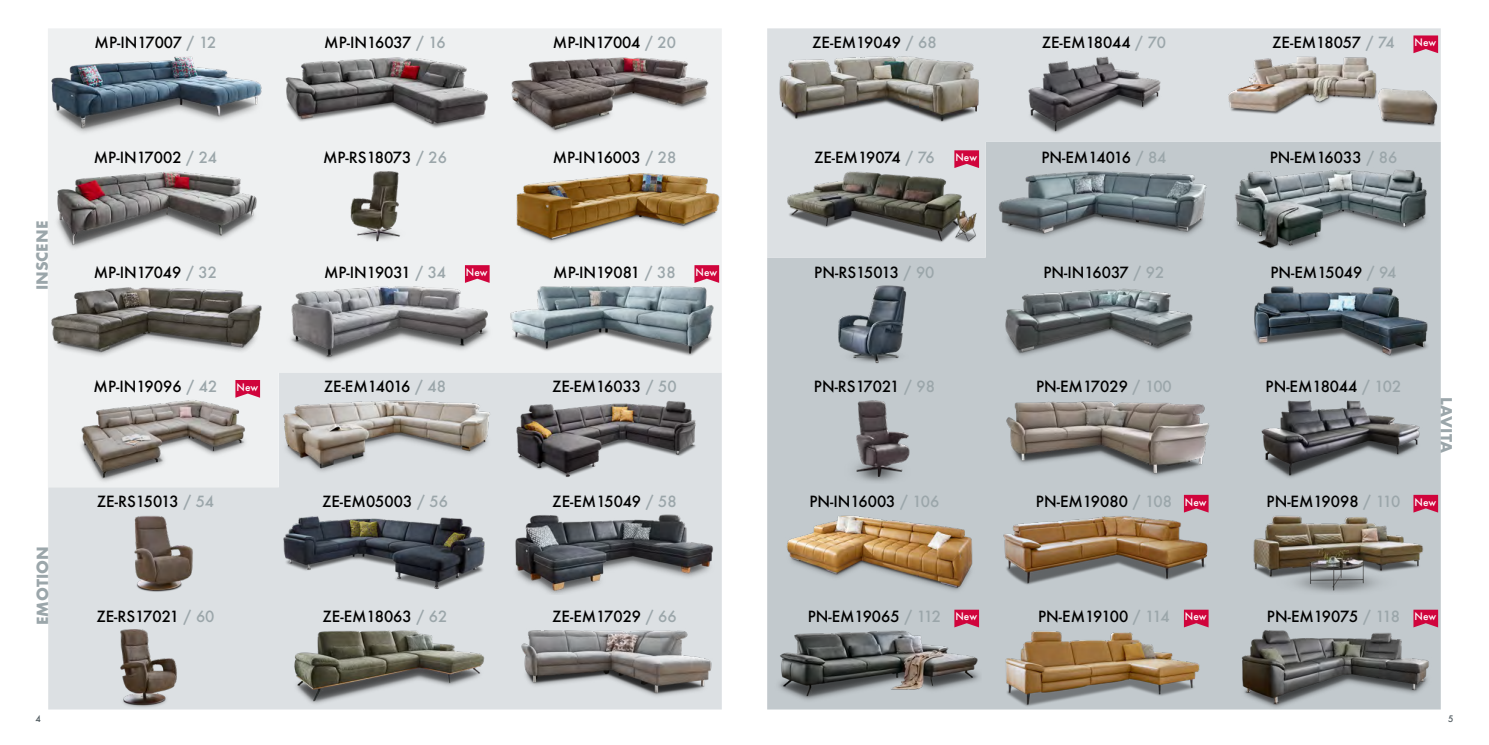
<style>
.page{position:relative;width:1489px;height:745px;background:#fff}
.page>*{position:absolute;margin:0;border:0;box-sizing:border-box;transform-origin:0 0}
.t1{font:500 15px "Futura";color:#000}
.t2{font:700 15px "Futura";color:#9ba6aa}
.t3{font:500 15px "Futura";letter-spacing:-.06em;color:#000}
.t4{font:500 10px "Futura";color:#fff}
.t5{font:500 8.75px "Futura";color:#535d62}
.s1{color:#9ba6aa}
</style>
<div class="page">
<div style="left:767px;top:257px;width:673px;height:452px;background:#c2c9cd"></div>
<div style="left:48px;top:487px;width:673px;height:222px;background:#dce0e3"></div>
<svg style="left:48px;top:28px;width:673px;height:459px;background:#ebedef"></svg>
<svg style="left:767px;top:28px;width:673px;height:229px;background:#d3d8db"></svg>
<img style="left:48px;top:35px;width:215px;height:100px">
<img style="left:278px;top:35px;width:214px;height:100px">
<img style="left:507px;top:35px;width:214px;height:100px">
<img style="left:48px;top:150px;width:215px;height:100px">
<img style="left:305px;top:150px;width:140px;height:99px">
<img style="left:507px;top:150px;width:214px;height:100px">
<img style="left:48px;top:265px;width:215px;height:100px">
<img style="left:278px;top:265px;width:214px;height:100px">
<img style="left:507px;top:265px;width:214px;height:100px">
<img style="left:48px;top:380px;width:215px;height:104px">
<img style="left:278px;top:380px;width:214px;height:99px">
<img style="left:507px;top:380px;width:214px;height:99px">
<img style="left:83px;top:494px;width:180px;height:100px">
<img style="left:278px;top:494px;width:214px;height:100px">
<img style="left:507px;top:494px;width:214px;height:100px">
<img style="left:72px;top:609px;width:166px;height:100px">
<img style="left:286px;top:609px;width:206px;height:100px">
<img style="left:507px;top:609px;width:214px;height:100px">
<img style="left:767px;top:35px;width:214px;height:100px">
<img style="left:1009px;top:35px;width:202px;height:100px">
<img style="left:1226px;top:35px;width:214px;height:100px">
<img style="left:767px;top:150px;width:214px;height:100px">
<img style="left:996px;top:150px;width:215px;height:100px">
<img style="left:1226px;top:150px;width:214px;height:100px">
<img style="left:793px;top:265px;width:162px;height:100px">
<img style="left:996px;top:265px;width:215px;height:100px">
<img style="left:1226px;top:265px;width:214px;height:100px">
<img style="left:793px;top:380px;width:166px;height:103px">
<img style="left:996px;top:380px;width:215px;height:99px">
<img style="left:1245px;top:380px;width:195px;height:99px">
<img style="left:767px;top:494px;width:214px;height:100px">
<img style="left:996px;top:494px;width:215px;height:100px">
<img style="left:1226px;top:494px;width:214px;height:100px">
<img style="left:767px;top:609px;width:214px;height:100px">
<img style="left:996px;top:609px;width:215px;height:100px">
<img style="left:1226px;top:609px;width:214px;height:100px">
<svg style="left:465px;top:265px;width:24px;height:18px"></svg>
<svg style="left:694px;top:265px;width:25px;height:18px"></svg>
<svg style="left:235px;top:380px;width:25px;height:17px"></svg>
<svg style="left:1183px;top:494px;width:25px;height:18px"></svg>
<svg style="left:1413px;top:494px;width:24px;height:18px"></svg>
<svg style="left:954px;top:609px;width:25px;height:18px"></svg>
<svg style="left:1183px;top:609px;width:25px;height:18px"></svg>
<svg style="left:1413px;top:609px;width:24px;height:18px"></svg>
<svg style="left:1413px;top:35px;width:24px;height:18px"></svg>
<svg style="left:954px;top:150px;width:25px;height:18px"></svg>
<p class="t2" style="left:31px;top:290px;width:71px;rotate:-90deg">INSCENE</p>
<p class="t2" style="left:32px;top:625px;width:80px;rotate:-90deg">EMOTION</p>
<p class="t1" style="left:95px;top:32px;width:123px">MP-IN17007 <span class="s1">/ 12</span></p>
<p class="t1" style="left:324px;top:32px;width:123px">MP-IN16037 <span class="s1">/ 16</span></p>
<p class="t1" style="left:553px;top:32px;width:125px">MP-IN17004 <span class="s1">/ 20</span></p>
<p class="t1" style="left:94px;top:147px;width:125px">MP-IN17002 <span class="s1">/ 24</span></p>
<p class="t1" style="left:323px;top:147px;width:125px">MP-RS18073 <span class="s1">/ 26</span></p>
<p class="t1" style="left:552px;top:147px;width:125px">MP-IN16003 <span class="s1">/ 28</span></p>
<p class="t1" style="left:94px;top:261px;width:125px">MP-IN17049 <span class="s1">/ 32</span></p>
<p class="t1" style="left:324px;top:261px;width:123px">MP-IN19031 <span class="s1">/ 34</span></p>
<p class="t1" style="left:553px;top:261px;width:124px">MP-IN19081 <span class="s1">/ 38</span></p>
<p class="t4" style="left:466px;top:265px;width:23px">New</p>
<p class="t4" style="left:695px;top:265px;width:23px">New</p>
<p class="t1" style="left:94px;top:376px;width:125px">MP-IN19096 <span class="s1">/ 42</span></p>
<p class="t1" style="left:324px;top:376px;width:124px">ZE-EM14016 <span class="s1">/ 48</span></p>
<p class="t1" style="left:552px;top:376px;width:126px">ZE-EM16033 <span class="s1">/ 50</span></p>
<p class="t4" style="left:236px;top:380px;width:23px">New</p>
<p class="t1" style="left:97px;top:491px;width:118px">ZE-RS15013 <span class="s1">/ 54</span></p>
<p class="t1" style="left:96px;top:605px;width:120px">ZE-RS17021 <span class="s1">/ 60</span></p>
<p class="t1" style="left:322px;top:491px;width:127px">ZE-EM05003 <span class="s1">/ 56</span></p>
<p class="t1" style="left:552px;top:491px;width:126px">ZE-EM15049 <span class="s1">/ 58</span></p>
<p class="t1" style="left:322px;top:605px;width:126px">ZE-EM18063 <span class="s1">/ 62</span></p>
<p class="t1" style="left:552px;top:605px;width:126px">ZE-EM17029 <span class="s1">/ 66</span></p>
<p class="t1" style="left:812px;top:32px;width:126px">ZE-EM19049 <span class="s1">/ 68</span></p>
<p class="t1" style="left:1041px;top:32px;width:126px">ZE-EM18044 <span class="s1">/ 70</span></p>
<p class="t1" style="left:1272px;top:32px;width:124px">ZE-EM18057 <span class="s1">/ 74</span></p>
<p class="t4" style="left:1414px;top:36px;width:23px">New</p>
<p class="t1" style="left:814px;top:147px;width:122px">ZE-EM19074 <span class="s1">/ 76</span></p>
<p class="t1" style="left:1041px;top:147px;width:126px">PN-EM14016 <span class="s1">/ 84</span></p>
<p class="t1" style="left:1269px;top:147px;width:129px">PN-EM16033 <span class="s1">/ 86</span></p>
<p class="t4" style="left:955px;top:150px;width:23px">New</p>
<p class="t1" style="left:814px;top:261px;width:122px">PN-RS15013 <span class="s1">/ 90</span></p>
<p class="t1" style="left:1043px;top:261px;width:122px">PN-IN16037 <span class="s1">/ 92</span></p>
<p class="t1" style="left:1270px;top:261px;width:128px">PN-EM15049 <span class="s1">/ 94</span></p>
<p class="t1" style="left:813px;top:376px;width:122px">PN-RS17021 <span class="s1">/ 98</span></p>
<p class="t1" style="left:1036px;top:376px;width:137px">PN-EM17029 <span class="s1">/ 100</span></p>
<p class="t1" style="left:1265px;top:376px;width:137px">PN-EM18044 <span class="s1">/ 102</span></p>
<p class="t2" style="left:1456px;top:396px;width:58px;rotate:90deg">LAVITA</p>
<p class="t1" style="left:809px;top:491px;width:131px">PN-IN16003 <span class="s1">/ 106</span></p>
<p class="t1" style="left:1035px;top:491px;width:137px">PN-EM19080 <span class="s1">/ 108</span></p>
<p class="t1" style="left:1266px;top:491px;width:135px">PN-EM19098 <span class="s1">/ 110</span></p>
<p class="t4" style="left:1184px;top:494px;width:23px">New</p>
<p class="t4" style="left:1414px;top:494px;width:23px">New</p>
<p class="t1" style="left:807px;top:605px;width:135px">PN-EM19065 <span class="s1">/ 112</span></p>
<p class="t3" style="left:1038px;top:605px;width:133px">PN-EM19100 <span class="s1">/ 114</span></p>
<p class="t1" style="left:1266px;top:605px;width:135px">PN-EM19075 <span class="s1">/ 118</span></p>
<p class="t4" style="left:955px;top:609px;width:23px">New</p>
<p class="t4" style="left:1184px;top:609px;width:23px">New</p>
<p class="t4" style="left:1414px;top:609px;width:23px">New</p>
<p class="t5" style="left:35px;top:712px;width:7px">4</p>
<p class="t5" style="left:1447px;top:712px;width:7px">5</p>
</div>
